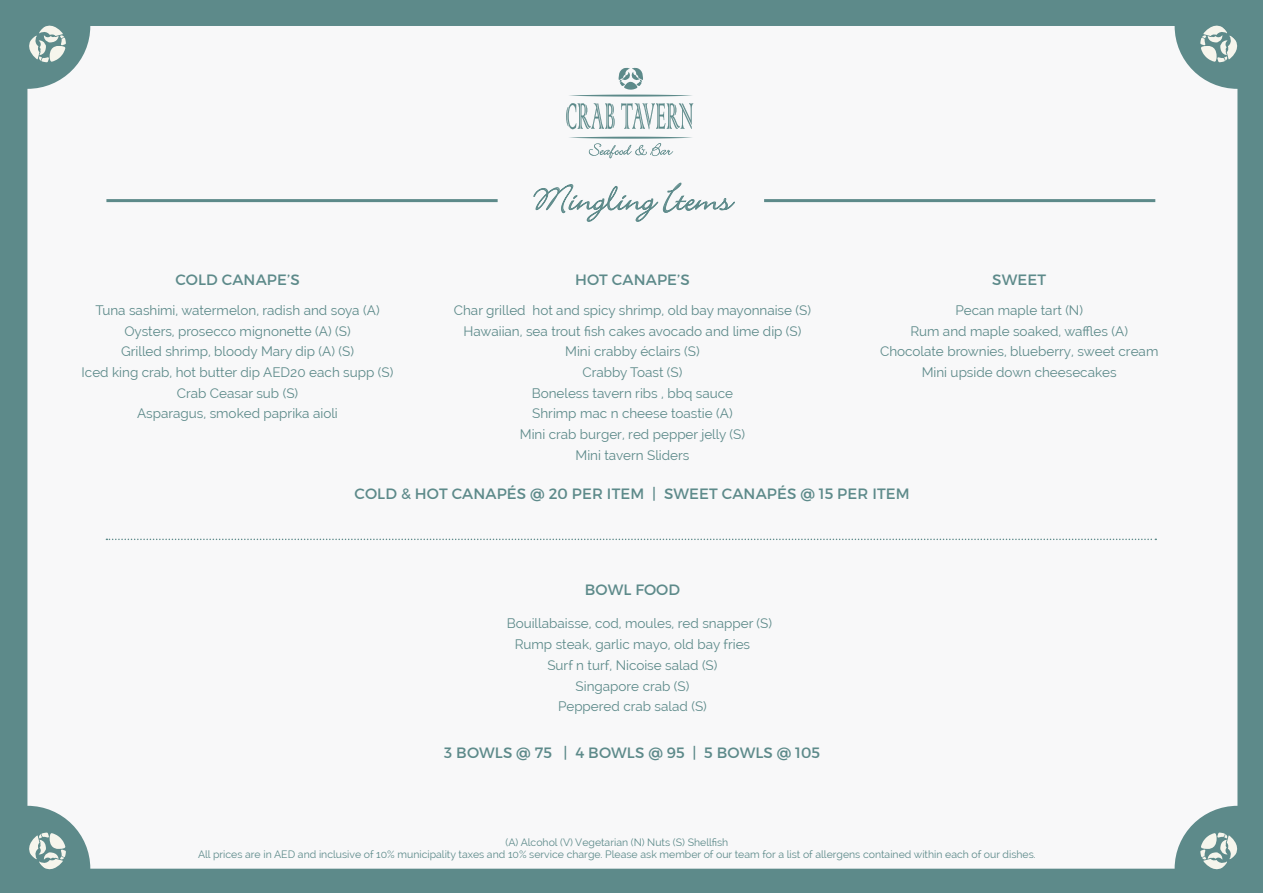
<style>
.page{position:relative;width:1263px;height:893px;background:#5d8a8a}
.page>*{position:absolute;margin:0;border:0;box-sizing:border-box;transform-origin:0 0}
.t1{font:43.2px "Bickley Script Let Plain";color:#5d8a8a}
.t2{font:15px "Montserrat";letter-spacing:.01em;color:#5d8a8a}
.t3{font:13.5px/20.7px "Raleway";color:#5d8a8a;text-align:center}
.t4{font:10.5px/12.6px "Raleway";color:#5d8a8a;text-align:center}
</style>
<div class="page">
<div style="left:27px;top:26px;width:1210px;height:843px;background:#f8f8f9;border-radius:63px"></div>
<svg style="left:1187px;top:25px;width:51px;height:50px"></svg>
<svg style="left:1187px;top:820px;width:51px;height:50px"></svg>
<svg style="left:29px;top:25px;width:50px;height:50px"></svg>
<svg style="left:29px;top:820px;width:50px;height:50px"></svg>
<svg style="left:566px;top:103px;width:49px;height:26px"></svg>
<svg style="left:621px;top:103px;width:72px;height:26px"></svg>
<svg style="left:569px;top:137px;width:123px;height:21px"></svg>
<svg style="left:569px;top:68px;width:123px;height:29px"></svg>
<svg style="left:533px;top:182px;width:202px;height:40px"></svg>
<hr style="left:764px;top:199px;width:391px;height:3px;background:#5d8a8a">
<hr style="left:106px;top:199px;width:392px;height:3px;background:#5d8a8a">
<svg style="left:106px;top:539px;width:1050px;height:1px"></svg>
<p class="t2" style="left:175px;top:270px;width:126px">COLD CANAPE’S</p>
<p class="t3" style="left:82px;top:300px;width:313px">Tuna sashimi, watermelon, radish and soya (A)<br>Oysters, prosecco mignonette (A) (S)<br>Grilled shrimp, bloody Mary dip (A) (S)<br>Iced king crab, hot butter dip AED20 each supp (S)<br>Crab Ceasar sub (S)<br>Asparagus, smoked paprika aioli</p>
<h1 class="t1" style="left:533px;top:179px;width:200px">Mingling Items</h1>
<p class="t2" style="left:575px;top:270px;width:116px">HOT CANAPE’S</p>
<p class="t3" style="left:454px;top:300px;width:359px">Char grilled hot and spicy shrimp, old bay mayonnaise (S)<br>Hawaiian, sea trout fish cakes avocado and lime dip (S)<br>Mini crabby éclairs (S)<br>Crabby Toast (S)<br>Boneless tavern ribs , bbq sauce<br>Shrimp mac n cheese toastie (A)<br>Mini crab burger, red pepper jelly (S)<br>Mini tavern Sliders</p>
<p class="t2" style="left:992px;top:270px;width:55px">SWEET</p>
<p class="t3" style="left:880px;top:300px;width:280px">Pecan maple tart (N)<br>Rum and maple soaked, waffles (A)<br>Chocolate brownies, blueberry, sweet cream<br>Mini upside down cheesecakes</p>
<p class="t2" style="left:355px;top:484px;width:557px">COLD &amp; HOT CANAPÉS @ 20 PER ITEM | SWEET CANAPÉS @ 15 PER ITEM</p>
<p class="t2" style="left:585px;top:581px;width:97px">BOWL FOOD</p>
<p class="t3" style="left:507px;top:613px;width:267px">Bouillabaisse, cod, moules, red snapper (S)</p>
<p class="t3" style="left:515px;top:634px;width:237px">Rump steak, garlic mayo, old bay fries</p>
<p class="t3" style="left:547px;top:655px;width:172px">Surf n turf, Nicoise salad (S)</p>
<p class="t3" style="left:575px;top:675px;width:115px">Singapore crab (S)</p>
<p class="t3" style="left:558px;top:696px;width:150px">Peppered crab salad (S)</p>
<p class="t2" style="left:444px;top:743px;width:377px">3 BOWLS @ 75 | 4 BOWLS @ 95 | 5 BOWLS @ 105</p>
<p class="t4" style="left:198px;top:836px;width:839px">(A) Alcohol (V) Vegetarian (N) Nuts (S) Shellfish<br>All prices are in AED and inclusive of 10% municipality taxes and 10% service charge. Please ask member of our team for a list of allergens contained within each of our dishes.</p>
</div>
